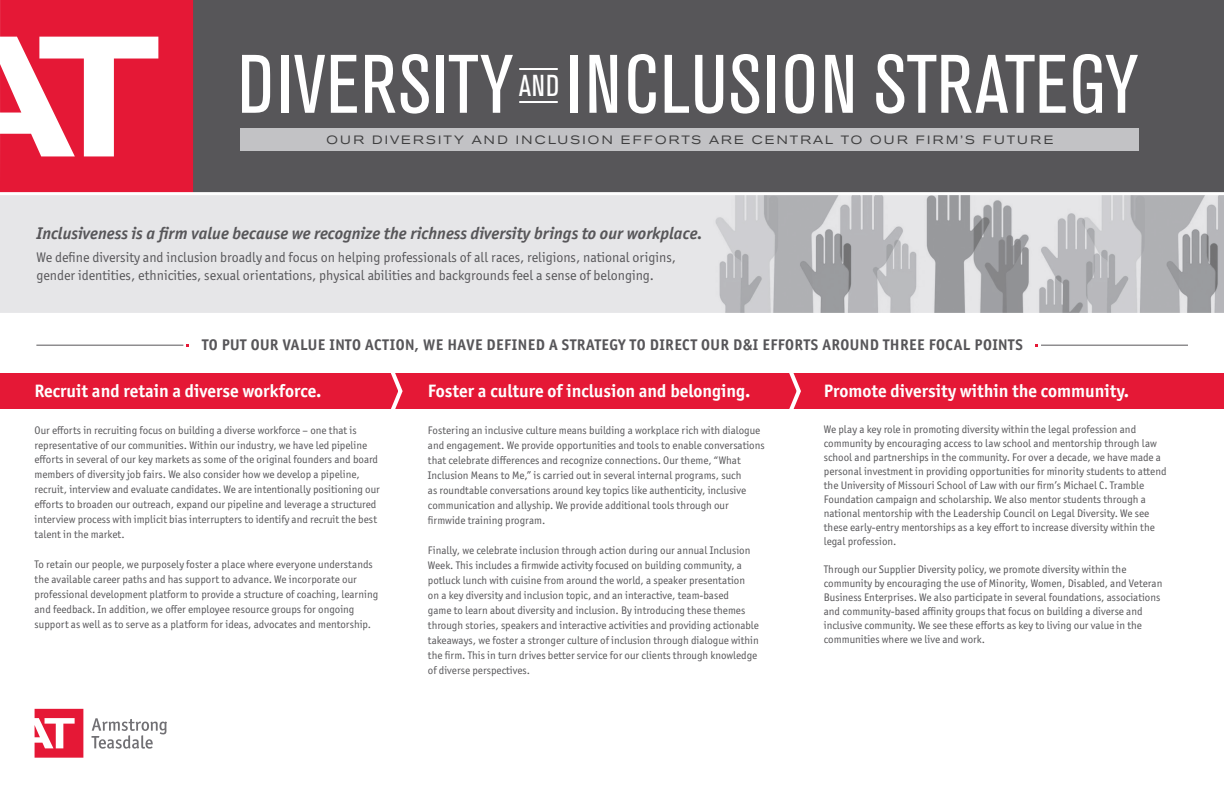
<style>
.page{position:relative;width:1224px;height:792px;background:#fff}
.page>*{position:absolute;margin:0;border:0;box-sizing:border-box;transform-origin:0 0}
.t1{font:condensed 82px "Akzidenz Grotesk BE";letter-spacing:.02em;color:#fff}
.t2{font:condensed 30px "Akzidenz Grotesk BE";color:#fff}
.t3{font:700 18px "Officina Sans ITC Std";color:#fff}
.t4{font:italic 700 17px "Officina Sans ITC Std";color:#575659}
.t5{font:700 15.5px "Officina Sans ITC Std";letter-spacing:.03em;color:#575659}
.t6{font:14px/18px "Officina Sans ITC Std";color:#575659}
.t7{font:expanded 12px "Akzidenz Grotesk BE";letter-spacing:.185em;color:#3e3e3f}
.t8{font:11px/15px "Officina Sans ITC Std";color:#575659}
</style>
<div class="page">
<div style="left:0;top:193px;width:1224px;height:121px;background:#e6e6e8"></div>
<img style="left:715px;top:195px;width:509px;height:118px">
<div style="left:0;top:373px;width:1224px;height:36px;background:#e51836"></div>
<div style="left:189px;top:0;width:1035px;height:193px;background:#575659"></div>
<svg style="left:0;top:0;width:193px;height:192px"></svg>
<div style="left:241px;top:128px;width:898px;height:23px;background:#c2c2c5"></div>
<svg style="left:92px;top:718px;width:75px;height:31px"></svg>
<svg style="left:35px;top:709px;width:48px;height:49px"></svg>
<hr style="left:519px;top:68px;width:39px;height:2px;background:#fff">
<hr style="left:519px;top:101px;width:39px;height:2px;background:#fff">
<svg style="left:390px;top:373px;width:13px;height:36px"></svg>
<svg style="left:789px;top:373px;width:12px;height:36px"></svg>
<hr style="left:36px;top:345px;width:147px;height:1px;background:#575659">
<hr style="left:1041px;top:345px;width:147px;height:1px;background:#575659">
<hr style="left:0;top:313px;width:1224px;height:3px;background:#fff">
<hr style="left:0;top:192px;width:1224px;height:3px;background:#fff">
<h1 class="t1" style="left:238px;top:38px;width:902px">DIVERSITY INCLUSION STRATEGY</h1>
<p class="t7" style="left:326px;top:133px;width:728px">OUR DIVERSITY AND INCLUSION EFFORTS ARE CENTRAL TO OUR FIRM’S FUTURE</p>
<h2 class="t2" style="left:519px;top:69px;width:41px">AND</h2>
<h3 class="t4" style="left:36px;top:223px;width:668px">Inclusiveness is a firm value because we recognize the richness diversity brings to our workplace.</h3>
<p class="t6" style="left:36px;top:248px;width:641px">We define diversity and inclusion broadly and focus on helping professionals of all races, religions, national origins, gender identities, ethnicities, sexual orientations, physical abilities and backgrounds feel a sense of belonging.</p>
<h3 class="t5" style="left:202px;top:335px;width:822px">TO PUT OUR VALUE INTO ACTION, WE HAVE DEFINED A STRATEGY TO DIRECT OUR D&amp;I EFFORTS AROUND THREE FOCAL POINTS</h3>
<h3 class="t3" style="left:35px;top:380px;width:288px">Recruit and retain a diverse workforce.</h3>
<p class="t8" style="left:35px;top:423px;width:334px">Our efforts in recruiting focus on building a diverse workforce – one that is representative of our communities. Within our industry, we have led pipeline</p>
<p class="t8" style="left:35px;top:452px;width:347px">efforts in several of our key markets as some of the original founders and board members of diversity job fairs. We also consider how we develop a pipeline, recruit, interview and evaluate candidates. We are intentionally positioning our efforts to broaden our outreach, expand our pipeline and leverage a structured interview process with implicit bias interrupters to identify and recruit the best talent in the market.</p>
<p class="t8" style="left:35px;top:557px;width:345px">To retain our people, we purposely foster a place where everyone understands the available career paths and has support to advance. We incorporate our professional development platform to provide a structure of coaching, learning and feedback. In addition, we offer employee resource groups for ongoing support as well as to serve as a platform for ideas, advocates and mentorship.</p>
<h3 class="t3" style="left:428px;top:380px;width:324px">Foster a culture of inclusion and belonging.</h3>
<p class="t8" style="left:428px;top:423px;width:338px">Fostering an inclusive culture means building a workplace rich with dialogue and engagement. We provide opportunities and tools to enable conversations that celebrate differences and recognize connections. Our theme, “What Inclusion Means to Me,” is carried out in several internal programs, such<br>as roundtable conversations around key topics like authenticity, inclusive communication and allyship. We provide additional tools through our firmwide training program.</p>
<p class="t8" style="left:428px;top:543px;width:332px">Finally, we celebrate inclusion through action during our annual Inclusion Week. This includes a firmwide activity focused on building community, a potluck lunch with cuisine from around the world, a speaker presentation on a key diversity and inclusion topic, and an interactive, team-based<br>game to learn about diversity and inclusion. By introducing these themes through stories, speakers and interactive activities and providing actionable takeaways, we foster a stronger culture of inclusion through dialogue within the firm. This in turn drives better service for our clients through knowledge of diverse perspectives.</p>
<h3 class="t3" style="left:824px;top:380px;width:307px">Promote diversity within the community.</h3>
<p class="t8" style="left:824px;top:422px;width:344px;line-height:14px">We play a key role in promoting diversity within the legal profession and community by encouraging access to law school and mentorship through law school and partnerships in the community. For over a decade, we have made a personal investment in providing opportunities for minority students to attend the University of Missouri School of Law with our firm’s Michael C. Tramble Foundation campaign and scholarship. We also mentor students through a national mentorship with the Leadership Council on Legal Diversity. We see these early-entry mentorships as a key effort to increase diversity within the legal profession.</p>
<p class="t8" style="left:824px;top:562px;width:340px;line-height:14px">Through our Supplier Diversity policy, we promote diversity within the community by encouraging the use of Minority, Women, Disabled, and Veteran Business Enterprises. We also participate in several foundations, associations and community-based affinity groups that focus on building a diverse and inclusive community. We see these efforts as key to living our value in the communities where we live and work.</p>
</div>
